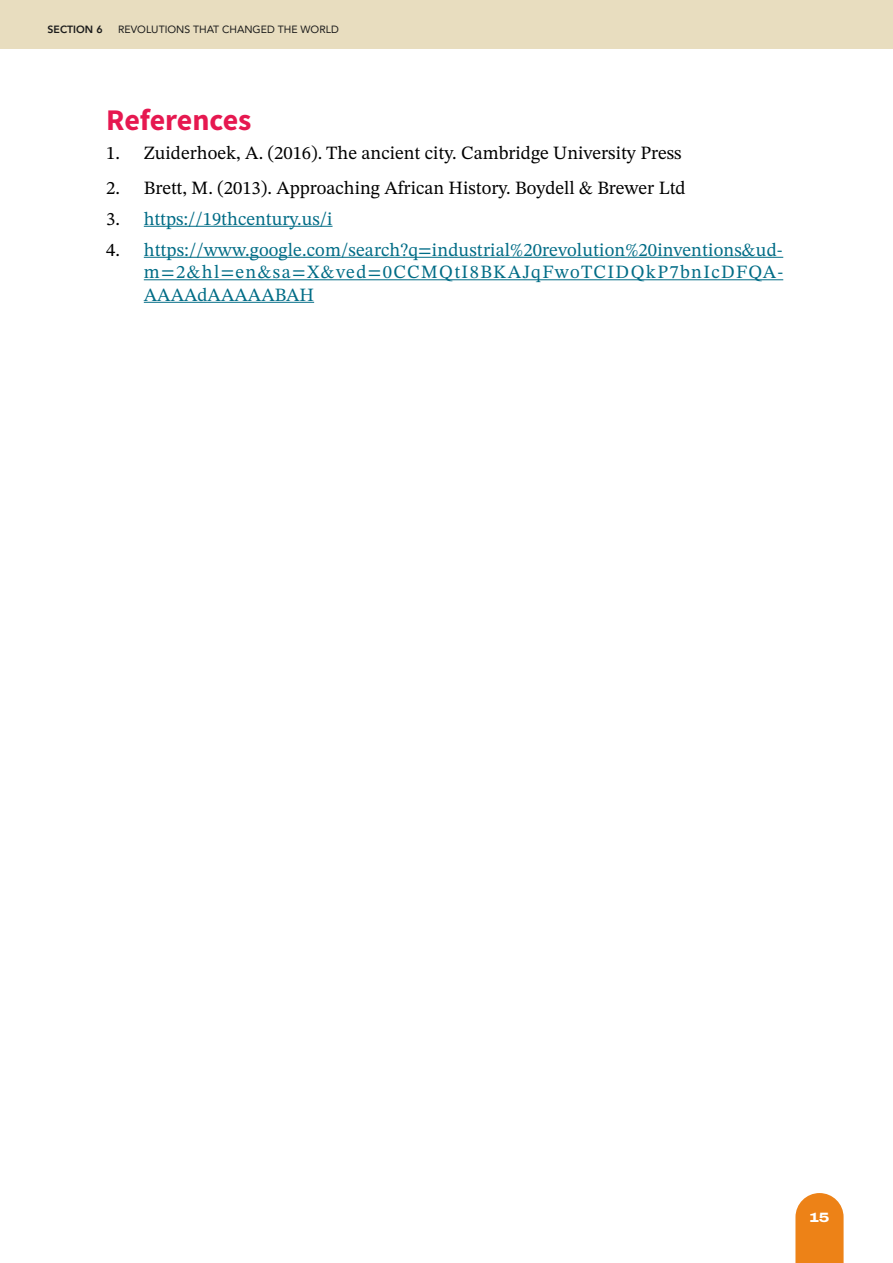
<style>
.page{position:relative;width:893px;height:1263px;background:#fff}
.page>*{position:absolute;margin:0;border:0;box-sizing:border-box;transform-origin:0 0}
.t1{font:700 30px "Source Sans Pro";letter-spacing:-.005em;color:#e61850}
.t2{font:18.75px/22.5px "STIX Two Text";letter-spacing:.035em;color:#006c86;text-align:justify}
.t3{font:18.75px "STIX Two Text";color:#000}
.t4{font:18.75px "STIX Two Text";color:#006c86}
.t5{font:800 13.5px "Archivo Expanded";color:#fff}
.t6{font:10.5px "Avenir";color:#1a1a1a}
.t7{font:800 10.5px "Avenir";color:#1a1a1a}
.s1{color:#000}
</style>
<div class="page">
<div style="left:0;top:0;width:893px;height:49px;background:#e8ddbf"></div>
<svg style="left:795px;top:1193px;width:49px;height:70px;background:#ee8d2c"></svg>
<hr style="left:144px;top:226px;width:189px;height:1px;background:#006c86">
<hr style="left:144px;top:257px;width:639px;height:1px;background:#006c86">
<hr style="left:144px;top:279px;width:639px;height:1px;background:#006c86">
<hr style="left:144px;top:302px;width:170px;height:1px;background:#006c86">
<p class="t7" style="left:48px;top:21px;width:57px">SECTION 6</p>
<p class="t6" style="left:118px;top:21px;width:222px">REVOLUTIONS THAT CHANGED THE WORLD</p>
<h1 class="t1" style="left:106px;top:99px;width:147px">References</h1>
<p class="t3" style="left:106px;top:139px;width:577px">1. Zuiderhoek, A. (2016). The ancient city. Cambridge University Press</p>
<p class="t3" style="left:106px;top:174px;width:581px">2. Brett, M. (2013). Approaching African History. Boydell &amp; Brewer Ltd</p>
<p class="t4" style="left:106px;top:205px;width:228px"><span class="s1">3.</span> https://19thcentury.us/i</p>
<p class="t2" style="left:144px;top:238px;width:641px;text-indent:-38px"><span class="s1">4.</span> https://www.google.com/search?q=industrial%20revolution%20inventions&amp;ud&shy;m=2&amp;hl=en&amp;sa=X&amp;ved=0CCMQtI8BKAJqFwoTCIDQkP7bnIcDFQA-AAAAdAAAAABAH</p>
<p class="t5" style="left:809px;top:1207px;width:22px">15</p>
</div>
